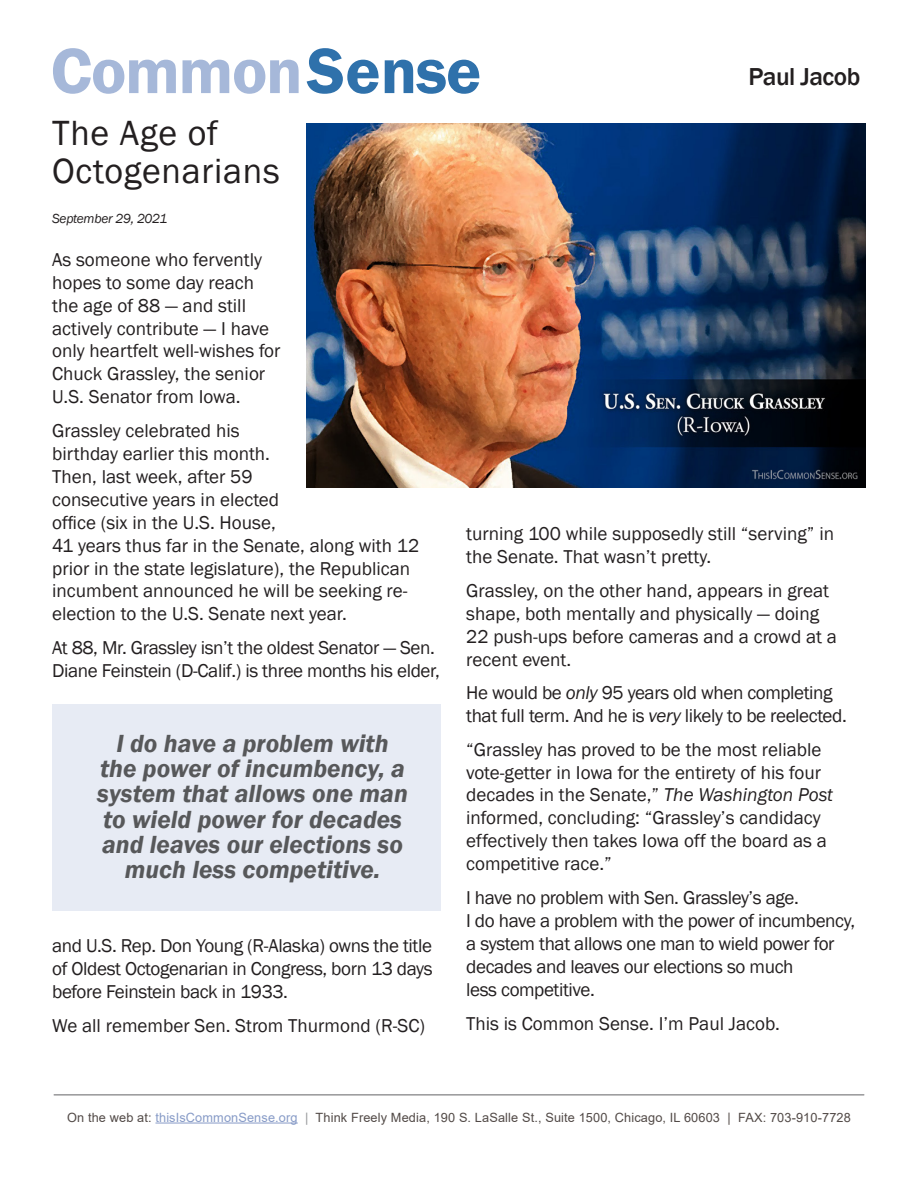
<style>
.page{position:relative;width:918px;height:1188px;background:#fff}
.page>*{position:absolute;margin:0;border:0;box-sizing:border-box;transform-origin:0 0}
.t1{font:600 66.45px "Franklin Gothic";letter-spacing:-.02em;color:#a6b8d9}
.t2{font:36px/37.5px "Franklin Gothic";letter-spacing:.02em;color:#231f20}
.t3{font:italic 600 25.5px/25.2px "Franklin Gothic";color:#57585a;text-align:center}
.t4{font:500 25.2px "Franklin Gothic";letter-spacing:-.02em;color:#231f20}
.t5{font:19.2px/23px "Franklin Gothic";color:#231f20}
.t6{font:19.2px/23px "Franklin Gothic";letter-spacing:-.02em;color:#231f20}
.t7{font:italic 13.5px "Franklin Gothic";letter-spacing:-.02em;color:#231f20}
.t8{font:12.75px "Arial";letter-spacing:.01em;color:#524a47}
.s1{color:#2f71ab}
.s2{font-style:italic}
.s3{color:#879bc7}
.s4{color:#939598}
</style>
<div class="page">
<hr style="left:155px;top:1123px;width:143px;height:1px;background:#879bc7">
<img style="left:306px;top:124px;width:560px;height:363px">
<hr style="left:54px;top:1095px;width:810px;height:1px;background:#636366">
<div style="left:52px;top:704px;width:389px;height:207px;background:#e7ebf4"></div>
<p class="t1" style="left:51px;top:30px;width:432px">Common<span class="s1">Sense</span></p>
<p class="t4" style="left:748px;top:61px;width:113px">Paul Jacob</p>
<p class="t2" style="left:52px;top:115px;width:229px">The Age of<br>Octogenarians</p>
<p class="t7" style="left:52px;top:210px;width:117px">September 29, 2021</p>
<p class="t5" style="left:52px;top:248px;width:230px">As someone who fervently hopes to some day reach the age of 88 — and still actively contribute — I have only heartfelt well-wishes for<br>Chuck Grassley, the senior<br>U.S. Senator from Iowa.</p>
<p class="t5" style="left:52px;top:419px;width:369px">Grassley celebrated his<br>birthday earlier this month.<br>Then, last week, after 59<br>consecutive years in elected<br>office (six in the U.S. House,<br>41 years thus far in the Senate, along with 12 prior in the state legislature), the Republican incumbent announced he will be seeking re&shy;election to the U.S. Senate next year.</p>
<p class="t6" style="left:52px;top:636px;width:389px">At 88, Mr. Grassley isn’t the oldest Senator — Sen.<br>Diane Feinstein (D-Calif.) is three months his elder,</p>
<p class="t3" style="left:97px;top:731px;width:312px">I do have a problem with the power of incumbency, a system that allows one man to wield power for decades and leaves our elections so much less competitive.</p>
<p class="t5" style="left:52px;top:935px;width:382px;text-align:justify">and U.S. Rep. Don Young (R-Alaska) owns the title of Oldest Octogenarian in Congress, born 13 days before Feinstein back in 1933.</p>
<p class="t5" style="left:52px;top:1014px;width:374px">We all remember Sen. Strom Thurmond (R-SC)</p>
<p class="t5" style="left:466px;top:523px;width:369px">turning 100 while supposedly still “serving” in the Senate. That wasn’t pretty.</p>
<p class="t5" style="left:466px;top:579px;width:372px">Grassley, on the other hand, appears in great shape, both mentally and physically — doing 22 push-ups before cameras and a crowd at a recent event.</p>
<p class="t6" style="left:466px;top:682px;width:382px">He would be <span class="s2">only</span> 95 years old when completing that full term. And he is <span class="s2">very</span> likely to be reelected.</p>
<p class="t5" style="left:466px;top:738px;width:368px">“Grassley has proved to be the most reliable vote-getter in Iowa for the entirety of his four decades in the Senate,” <span class="s2">The Washington Post </span>informed, concluding: “Grassley’s candidacy effectively then takes Iowa off the board as a competitive race.”</p>
<p class="t6" style="left:466px;top:886px;width:391px">I have no problem with Sen. Grassley’s age.<br>I do have a problem with the power of incumbency, a system that allows one man to wield power for decades and leaves our elections so much<br>less competitive.</p>
<p class="t5" style="left:466px;top:1013px;width:315px">This is Common Sense. I’m Paul Jacob.</p>
<p class="t8" style="left:67px;top:1108px;width:785px">On the web at: <span class="s3">thisIsCommonSense.org</span> <span class="s4">|</span> Think Freely Media, 190 S. LaSalle St., Suite 1500, Chicago, IL 60603 | FAX: 703-910-7728</p>
</div>
